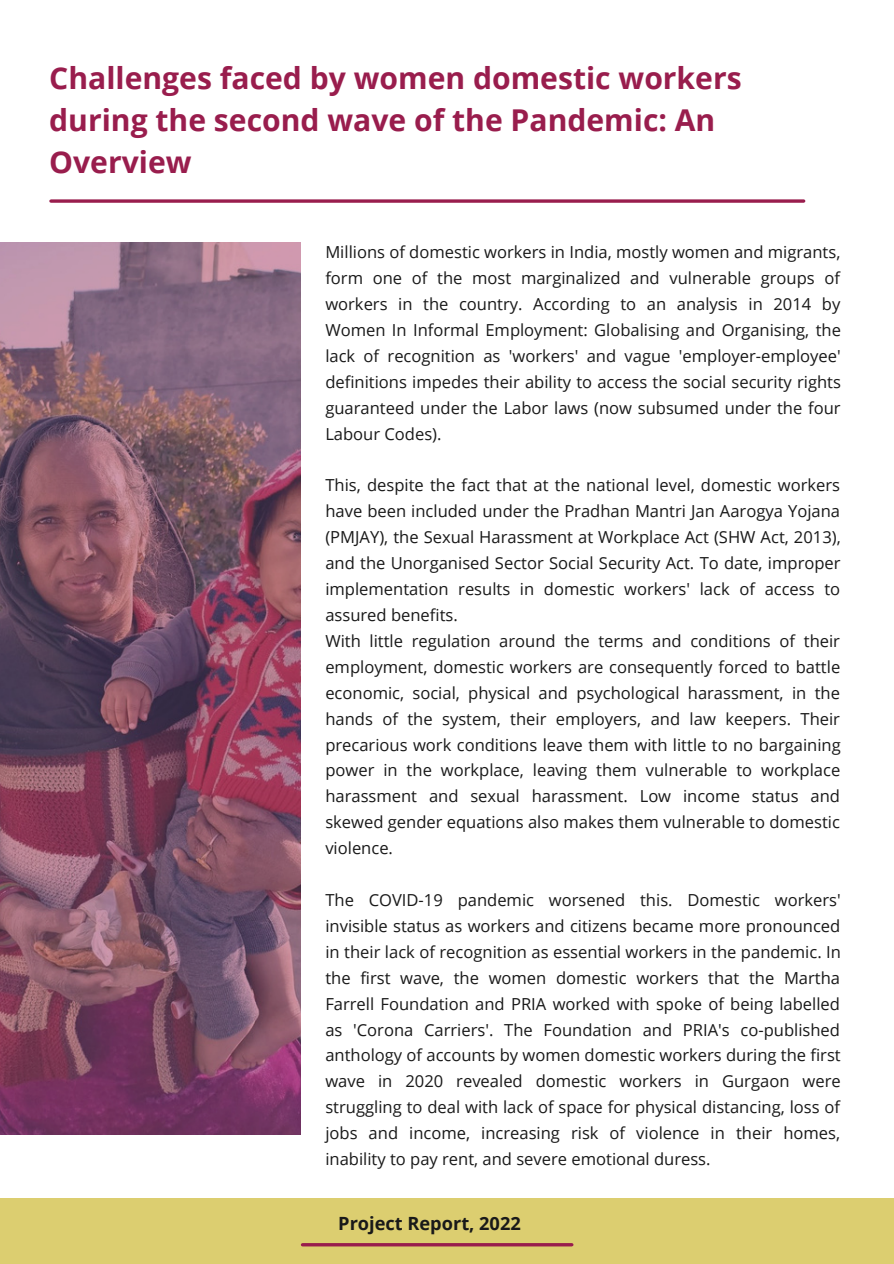
<style>
.page{position:relative;width:894px;height:1264px;background:#fff}
.page>*{position:absolute;margin:0;border:0;box-sizing:border-box;transform-origin:0 0}
.t1{font:700 30px/41.7px "Open Sans";color:#991d4d}
.t2{font:700 18.15px "Open Sans";color:#191919}
.t3{font:16.5px/26px "Open Sans";color:#191919;text-align:justify}
</style>
<div class="page">
<img style="left:0;top:242px;width:301px;height:892px">
<div style="left:0;top:1198px;width:893px;height:65px;background:#dcce70"></div>
<svg style="left:302px;top:1243px;width:269px;height:3px"></svg>
<svg style="left:51px;top:199px;width:752px;height:4px;background:#a83f68"></svg>
<h1 class="t1" style="left:49px;top:57px;width:693px">Challenges faced by women domestic workers during the second wave of the Pandemic: An<br>Overview</h1>
<p class="t3" style="left:325px;top:239px;width:517px">Millions of domestic workers in India, mostly women and migrants, form one of the most marginalized and vulnerable groups of workers in the country. According to an analysis in 2014 by Women In Informal Employment: Globalising and Organising, the lack of recognition as 'workers' and vague 'employer-employee' definitions impedes their ability to access the social security rights guaranteed under the Labor laws (now subsumed under the four Labour Codes).</p>
<p class="t3" style="left:325px;top:472px;width:517px;text-align:left">This, despite the fact that at the national level, domestic workers have been included under the Pradhan Mantri Jan Aarogya Yojana (PMJAY), the Sexual Harassment at Workplace Act (SHW Act, 2013), and the Unorganised Sector Social Security Act. To date, improper implementation results in domestic workers' lack of access to assured benefits.<br>With little regulation around the terms and conditions of their employment, domestic workers are consequently forced to battle economic, social, physical and psychological harassment, in the hands of the system, their employers, and law keepers. Their precarious work conditions leave them with little to no bargaining power in the workplace, leaving them vulnerable to workplace harassment and sexual harassment. Low income status and skewed gender equations also makes them vulnerable to domestic violence.</p>
<p class="t3" style="left:325px;top:886px;width:517px">The COVID-19 pandemic worsened this. Domestic workers' invisible status as workers and citizens became more pronounced in their lack of recognition as essential workers in the pandemic. In the first wave, the women domestic workers that the Martha Farrell Foundation and PRIA worked with spoke of being labelled as 'Corona Carriers'. The Foundation and PRIA's co-published anthology of accounts by women domestic workers during the first wave in 2020 revealed domestic workers in Gurgaon were struggling to deal with lack of space for physical distancing, loss of jobs and income, increasing risk of violence in their homes, inability to pay rent, and severe emotional duress.</p>
<p class="t2" style="left:338px;top:1210px;width:184px">Project Report, 2022</p>
</div>
